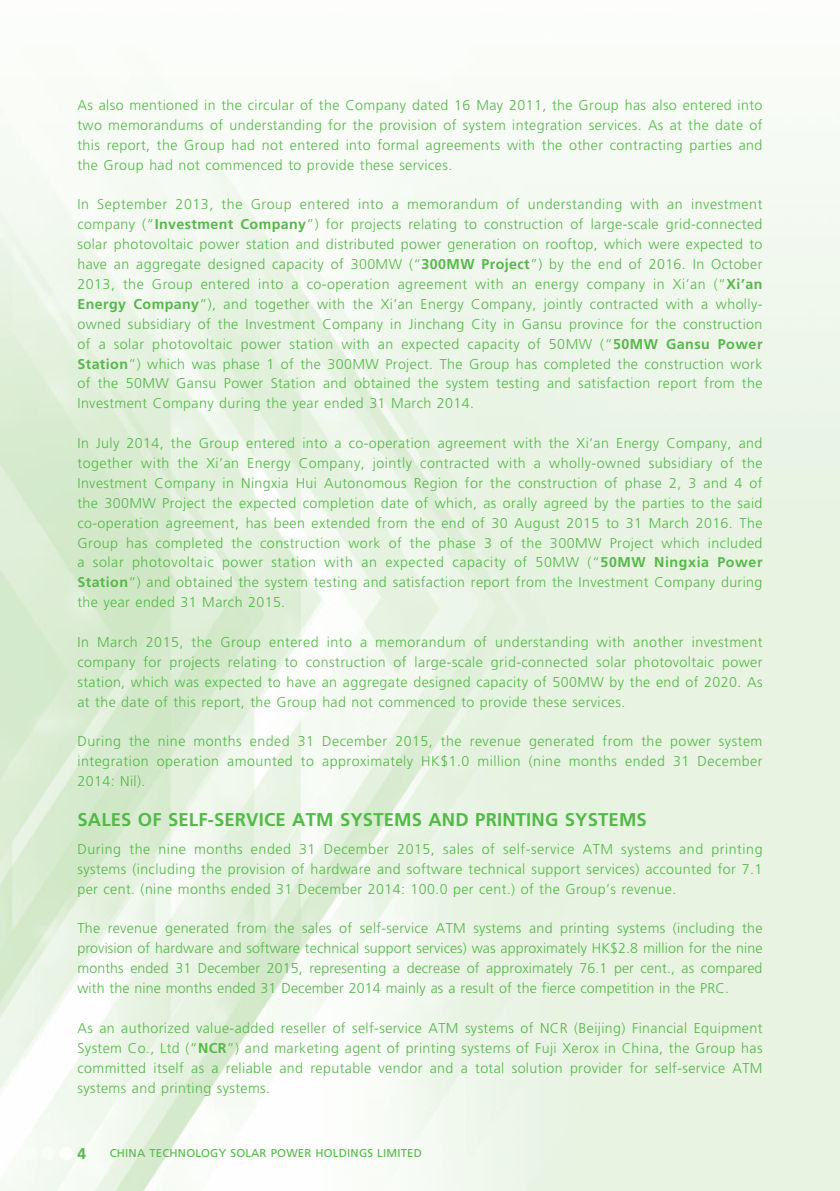
<style>
.page{position:relative;width:840px;height:1191px;background:#fff}
.page>*{position:absolute;margin:0;border:0;box-sizing:border-box;transform-origin:0 0}
.t1{font:700 18.4px "Frutiger LT Std";letter-spacing:.01em;color:#54b948}
.t2{font:700 15.6px "Frutiger LT Std";color:#54b948}
.t3{font:300 14.2px/19.8px "Frutiger LT Std";letter-spacing:.03em;color:#54b948;text-align:justify}
.t4{font:11.4px "Frutiger LT Std";letter-spacing:.015em;color:#54b948}
.s1{font-weight:700}
</style>
<div class="page">
<p class="t3" style="left:77px;top:96px;width:686px">As also mentioned in the circular of the Company dated 16 May 2011, the Group has also entered into two memorandums of understanding for the provision of system integration services. As at the date of this report, the Group had not entered into formal agreements with the other contracting parties and the Group had not commenced to provide these services.</p>
<p class="t3" style="left:77px;top:195px;width:686px">In September 2013, the Group entered into a memorandum of understanding with an investment company (“<span class="s1">Investment Company</span>”) for projects relating to construction of large-scale grid-connected solar photovoltaic power station and distributed power generation on rooftop, which were expected to have an aggregate designed capacity of 300MW (“<span class="s1">300MW Project</span>”) by the end of 2016. In October 2013, the Group entered into a co-operation agreement with an energy company in Xi’an (“<span class="s1">Xi’an Energy Company</span>”), and together with the Xi’an Energy Company, jointly contracted with a wholly&shy;owned subsidiary of the Investment Company in Jinchang City in Gansu province for the construction of a solar photovoltaic power station with an expected capacity of 50MW (“<span class="s1">50MW Gansu Power Station</span>”) which was phase 1 of the 300MW Project. The Group has completed the construction work of the 50MW Gansu Power Station and obtained the system testing and satisfaction report from the Investment Company during the year ended 31 March 2014.</p>
<p class="t3" style="left:77px;top:434px;width:686px">In July 2014, the Group entered into a co-operation agreement with the Xi’an Energy Company, and together with the Xi’an Energy Company, jointly contracted with a wholly-owned subsidiary of the Investment Company in Ningxia Hui Autonomous Region for the construction of phase 2, 3 and 4 of the 300MW Project the expected completion date of which, as orally agreed by the parties to the said co-operation agreement, has been extended from the end of 30 August 2015 to 31 March 2016. The Group has completed the construction work of the phase 3 of the 300MW Project which included a solar photovoltaic power station with an expected capacity of 50MW (“<span class="s1">50MW Ningxia Power Station</span>“) and obtained the system testing and satisfaction report from the Investment Company during the year ended 31 March 2015.</p>
<p class="t3" style="left:77px;top:633px;width:686px">In March 2015, the Group entered into a memorandum of understanding with another investment company for projects relating to construction of large-scale grid-connected solar photovoltaic power station, which was expected to have an aggregate designed capacity of 500MW by the end of 2020. As at the date of this report, the Group had not commenced to provide these services.</p>
<p class="t3" style="left:77px;top:732px;width:686px">During the nine months ended 31 December 2015, the revenue generated from the power system integration operation amounted to approximately HK$1.0 million (nine months ended 31 December 2014: Nil).</p>
<p class="t1" style="left:77px;top:812px;width:570px">SALES OF SELF-SERVICE ATM SYSTEMS AND PRINTING SYSTEMS</p>
<p class="t3" style="left:77px;top:840px;width:686px">During the nine months ended 31 December 2015, sales of self-service ATM systems and printing systems (including the provision of hardware and software technical support services) accounted for 7.1 per cent. (nine months ended 31 December 2014: 100.0 per cent.) of the Group’s revenue.</p>
<p class="t3" style="left:77px;top:919px;width:686px">The revenue generated from the sales of self-service ATM systems and printing systems (including the provision of hardware and software technical support services) was approximately HK$2.8 million for the nine months ended 31 December 2015, representing a decrease of approximately 76.1 per cent., as compared with the nine months ended 31 December 2014 mainly as a result of the fierce competition in the PRC.</p>
<p class="t3" style="left:77px;top:1018px;width:686px">As an authorized value-added reseller of self-service ATM systems of NCR (Beijing) Financial Equipment System Co., Ltd (“<span class="s1">NCR</span>”) and marketing agent of printing systems of Fuji Xerox in China, the Group has committed itself as a reliable and reputable vendor and a total solution provider for self-service ATM systems and printing systems.</p>
<p class="t2" style="left:77px;top:1147px;width:10px">4</p>
<p class="t4" style="left:110px;top:1146px;width:313px">CHINA TECHNOLOGY SOLAR POWER HOLDINGS LIMITED</p>
</div>
